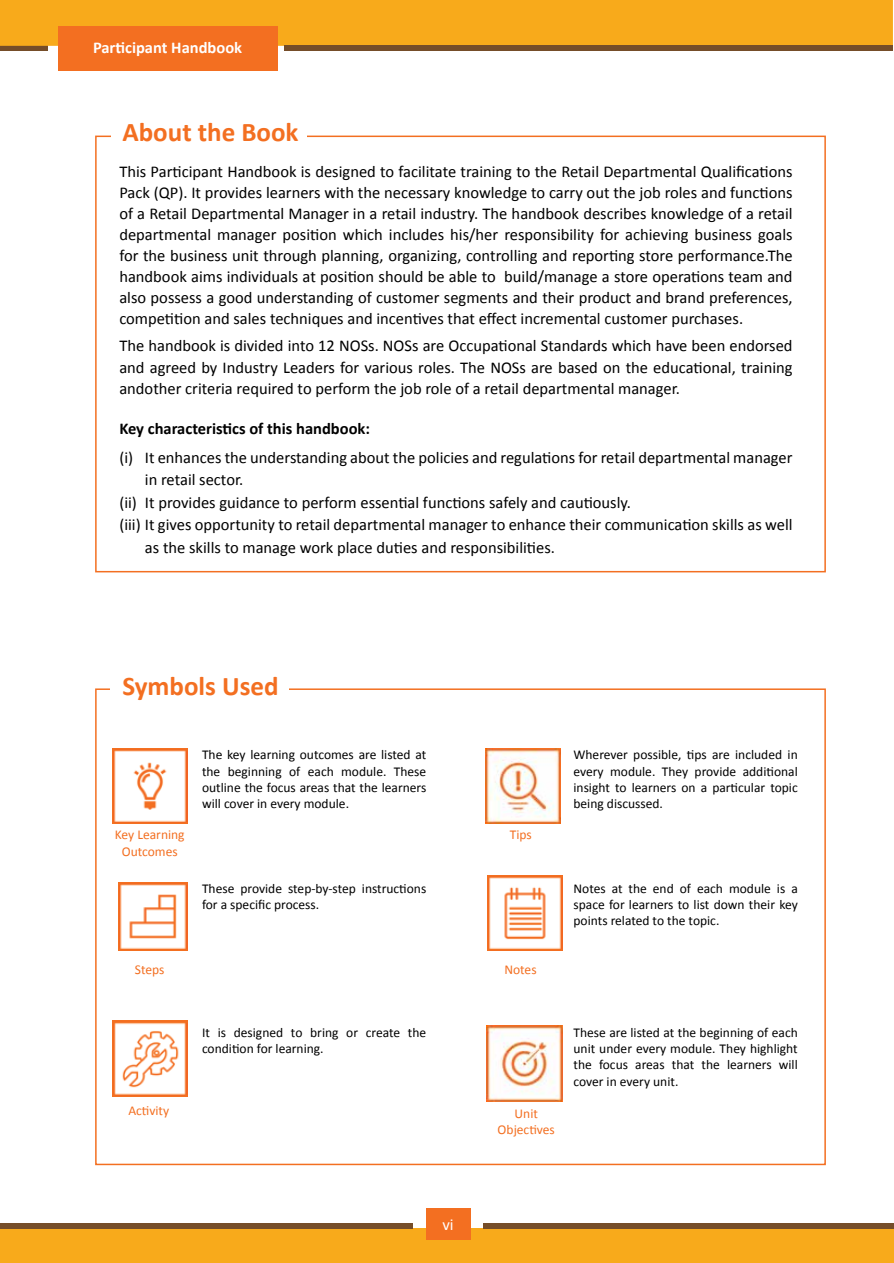
<style>
.page{position:relative;width:894px;height:1263px;background:#fff}
.page>*{position:absolute;margin:0;border:0;box-sizing:border-box;transform-origin:0 0}
.t1{font:700 27px "Calibri";color:#f36f21}
.t2{font:16.5px/21px "Calibri";color:#000;text-align:justify}
.t3{font:700 16.5px "Calibri";color:#000}
.t4{font:700 16.5px "Calibri";color:#fff}
.t5{font:16.5px "Calibri";color:#fff}
.t6{font:13.5px/16.2px "Calibri";color:#000;text-align:justify}
.t7{font:13.5px/16.2px "Calibri";color:#f36f21;text-align:center}
</style>
<div class="page">
<div style="left:0;top:1228px;width:893px;height:35px;background:#f8aa1b"></div>
<div style="left:0;top:1223px;width:413px;height:5px;background:#754d29"></div>
<div style="left:483px;top:1223px;width:410px;height:5px;background:#754d29"></div>
<div style="left:426px;top:1208px;width:44px;height:31px;background:#f36f21"></div>
<div style="left:0;top:46px;width:48px;height:5px;background:#754d29"></div>
<div style="left:0;top:0;width:892px;height:46px;background:#f8aa1b"></div>
<div style="left:284px;top:45px;width:608px;height:5px;background:#754d29"></div>
<div style="left:58px;top:26px;width:219px;height:44px;background:#f36f21"></div>
<img style="left:486px;top:1025px;width:76px;height:76px">
<img style="left:119px;top:882px;width:68px;height:68px">
<img style="left:485px;top:748px;width:75px;height:75px">
<img style="left:112px;top:748px;width:75px;height:75px">
<img style="left:112px;top:1020px;width:75px;height:76px">
<img style="left:487px;top:875px;width:75px;height:75px">
<div style="left:95px;top:136px;width:730px;height:436px;border:2px solid #f36f21"></div>
<div style="left:110px;top:117px;width:196px;height:37px;background:#fff"></div>
<p class="t4" style="left:93px;top:37px;width:151px">Participant Handbook</p>
<h1 class="t1" style="left:122px;top:115px;width:178px">About the Book</h1>
<p class="t2" style="left:119px;top:161px;width:674px">This Participant Handbook is designed to facilitate training to the Retail Departmental Qualifications Pack (QP). It provides learners with the necessary knowledge to carry out the job roles and functions of a Retail Departmental Manager in a retail industry. The handbook describes knowledge of a retail departmental manager position which includes his/her responsibility for achieving business goals for the business unit through planning, organizing, controlling and reporting store performance.The handbook aims individuals at position should be able to build/manage a store operations team and also possess a good understanding of customer segments and their product and brand preferences, competition and sales techniques and incentives that effect incremental customer purchases.</p>
<p class="t2" style="left:119px;top:335px;width:674px">The handbook is divided into 12 NOSs. NOSs are Occupational Standards which have been endorsed and agreed by Industry Leaders for various roles. The NOSs are based on the educational, training andother criteria required to perform the job role of a retail departmental manager.</p>
<p class="t3" style="left:119px;top:417px;width:252px">Key characteristics of this handbook:</p>
<p class="t2" style="left:119px;top:447px;width:674px">(i) It enhances the understanding about the policies and regulations for retail departmental manager</p>
<p class="t2" style="left:145px;top:469px;width:100px">in retail sector.</p>
<p class="t2" style="left:119px;top:492px;width:513px">(ii) It provides guidance to perform essential functions safely and cautiously.</p>
<p class="t2" style="left:119px;top:514px;width:674px">(iii) It gives opportunity to retail departmental manager to enhance their communication skills as well</p>
<p class="t2" style="left:145px;top:537px;width:411px">as the skills to manage work place duties and responsibilities.</p>
<h1 class="t1" style="left:122px;top:668px;width:158px">Symbols Used</h1>
<p class="t6" style="left:202px;top:747px;width:226px">The key learning outcomes are listed at the beginning of each module. These outline the focus areas that the learners will cover in every module.</p>
<p class="t6" style="left:573px;top:747px;width:226px">Wherever possible, tips are included in every module. They provide additional insight to learners on a particular topic being discussed.</p>
<p class="t7" style="left:115px;top:827px;width:71px">Key Learning<br>Outcomes</p>
<p class="t7" style="left:509px;top:827px;width:23px">Tips</p>
<p class="t6" style="left:202px;top:880px;width:226px">These provide step-by-step instructions for a specific process.</p>
<p class="t6" style="left:573px;top:880px;width:226px">Notes at the end of each module is a space for learners to list down their key points related to the topic.</p>
<p class="t7" style="left:135px;top:961px;width:31px">Steps</p>
<p class="t7" style="left:504px;top:961px;width:34px">Notes</p>
<p class="t6" style="left:202px;top:1024px;width:226px">It is designed to bring or create the condition for learning.</p>
<p class="t6" style="left:573px;top:1024px;width:226px">These are listed at the beginning of each unit under every module. They highlight the focus areas that the learners will cover in every unit.</p>
<p class="t7" style="left:128px;top:1102px;width:42px">Activity</p>
<p class="t7" style="left:497px;top:1105px;width:59px">Unit<br>Objectives</p>
<p class="t5" style="left:442px;top:1214px;width:13px">vi</p>
</div>
